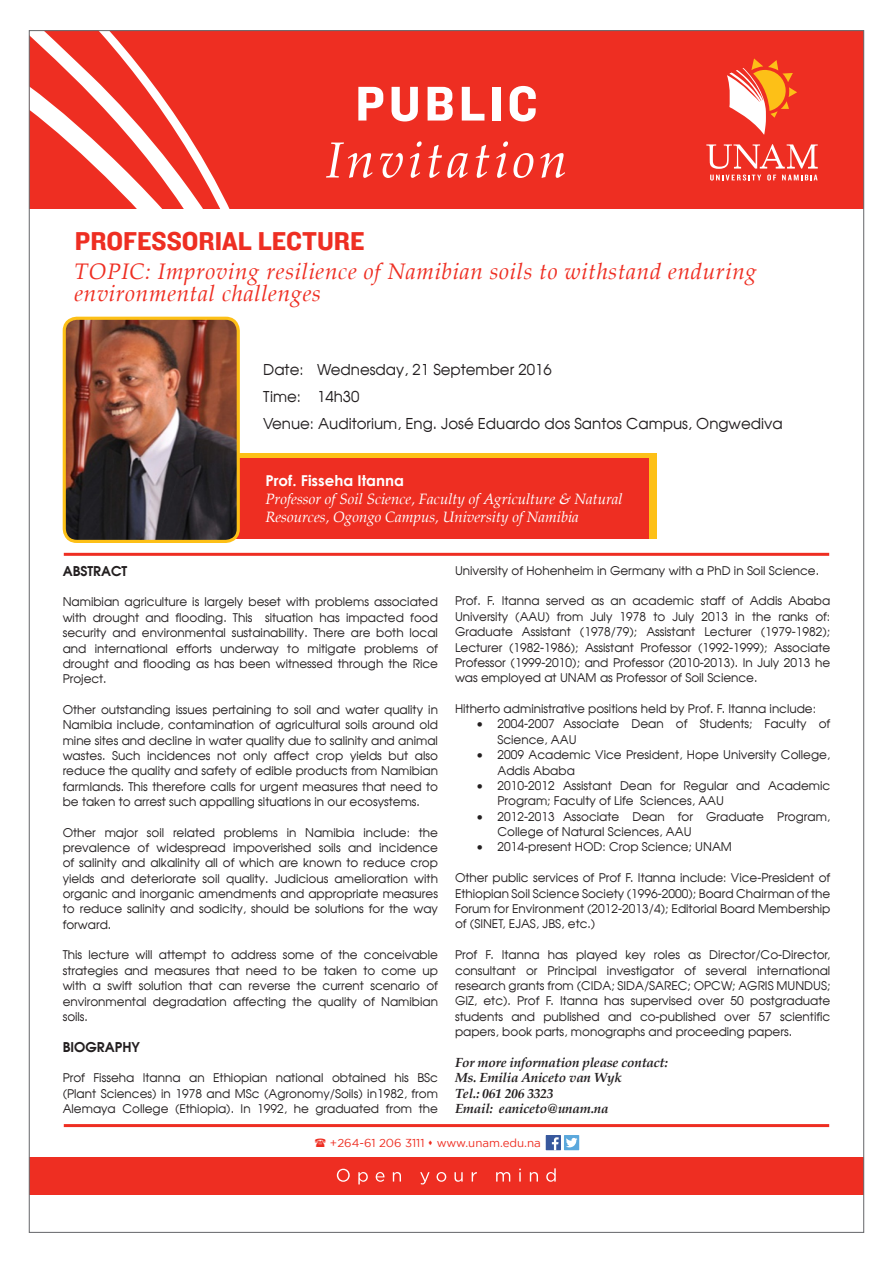
<style>
.page{position:relative;width:893px;height:1263px;background:#fff}
.page>*{position:absolute;margin:0;border:0;box-sizing:border-box;transform-origin:0 0}
.MAIN_TITLE_CATEGORY{font:italic 50.55px "Palatino";letter-spacing:.08em;color:#fff}
.MAIN_TITLE_CATEGORY-2{font:50.55px "Knockout HTF51 Middleweight";letter-spacing:.08em;color:#fff}
.EE-TEXT_General{font:26.85px "Knockout HTF51 Middleweight";color:#ee2e22}
.EE-TEXT_General-2{font:italic 22.5px/21.5px "Palatino";letter-spacing:.03em;color:#ee2e22}
.EE-TEXT_General-3{font:15px "Avalon Plain";color:#231f20}
.EE-TEXT_General-4{font:italic 15px/18px "Palatino";color:#fff}
.EE-TEXT_General-5{font:700 15px "Century Gothic";color:#fff}
.EE-TEXT_General-6{font:italic 700 13.5px "Palatino";letter-spacing:-.02em;color:#231f20}
.EE-TEXT_General-7{font:700 13.5px "Avalon";color:#231f20}
.EE-TEXT_General-8{font:12px/15.3px "Avalon Plain";color:#231f20;text-align:justify}
.Heading_main{font:11.55px "Gotham";color:#ee2e22}
</style>
<div class="page">
<div style="left:29px;top:1156px;width:835px;height:38px;background:#ee2e22"></div>
<svg style="left:337px;top:1168px;width:219px;height:16px"></svg>
<div style="left:29px;top:30px;width:835px;height:179px;background:#ee2e22"></div>
<svg style="left:31px;top:32px;width:199px;height:177px"></svg>
<svg style="left:727px;top:58px;width:70px;height:77px"></svg>
<svg style="left:706px;top:144px;width:112px;height:25px"></svg>
<svg style="left:710px;top:175px;width:51px;height:6px"></svg>
<svg style="left:767px;top:175px;width:9px;height:6px"></svg>
<svg style="left:782px;top:175px;width:35px;height:5px"></svg>
<div style="left:564px;top:1135px;width:15px;height:15px;background:#5ba8dc"></div>
<svg style="left:566px;top:1138px;width:11px;height:9px"></svg>
<div style="left:546px;top:1135px;width:15px;height:15px;background:#37589d"></div>
<svg style="left:552px;top:1137px;width:7px;height:13px"></svg>
<hr style="left:64px;top:1124px;width:765px;height:3px;background:#ee2e22">
<hr style="left:64px;top:553px;width:765px;height:3px;background:#ee2e22">
<div style="left:222px;top:453px;width:435px;height:85px;background:#fdc017"></div>
<div style="left:229px;top:458px;width:419px;height:80px;background:#ee2e22"></div>
<img style="left:64px;top:318px;width:174px;height:222px">
<div style="left:63px;top:317px;width:177px;height:226px;border:3px solid #fdc017;border-radius:13px"></div>
<p class="MAIN_TITLE_CATEGORY-2" style="left:355px;top:77px;width:184px">PUBLIC</p>
<p class="MAIN_TITLE_CATEGORY" style="left:326px;top:130px;width:243px">Invitation</p>
<p class="EE-TEXT_General" style="left:75px;top:227px;width:291px">PROFESSORIAL LECTURE</p>
<p class="EE-TEXT_General-2" style="left:74px;top:261px;width:684px">TOPIC: Improving resilience of Namibian soils to withstand enduring environmental challenges</p>
<p class="EE-TEXT_General-3" style="left:263px;top:360px;width:290px">Date: Wednesday, 21 September 2016</p>
<p class="EE-TEXT_General-3" style="left:263px;top:387px;width:98px">Time: 14h30</p>
<p class="EE-TEXT_General-3" style="left:263px;top:414px;width:521px">Venue: Auditorium, Eng. José Eduardo dos Santos Campus, Ongwediva</p>
<p class="EE-TEXT_General-5" style="left:265px;top:469px;width:140px">Prof. Fisseha Itanna</p>
<p class="EE-TEXT_General-4" style="left:265px;top:490px;width:359px">Professor of Soil Science, Faculty of Agriculture &amp; Natural<br>Resources, Ogongo Campus, University of Namibia</p>
<p class="EE-TEXT_General-7" style="left:63px;top:562px;width:66px">ABSTRACT</p>
<p class="EE-TEXT_General-8" style="left:63px;top:594px;width:377px">Namibian agriculture is largely beset with problems associated with drought and flooding. This situation has impacted food security and environmental sustainability. There are both local and international efforts underway to mitigate problems of drought and flooding as has been witnessed through the Rice Project.</p>
<p class="EE-TEXT_General-8" style="left:63px;top:702px;width:377px">Other outstanding issues pertaining to soil and water quality in Namibia include, contamination of agricultural soils around old mine sites and decline in water quality due to salinity and animal wastes. Such incidences not only affect crop yields but also reduce the quality and safety of edible products from Namibian farmlands. This therefore calls for urgent measures that need to be taken to arrest such appalling situations in our ecosystems.</p>
<p class="EE-TEXT_General-8" style="left:63px;top:824px;width:377px">Other major soil related problems in Namibia include: the prevalence of widespread impoverished soils and incidence of salinity and alkalinity all of which are known to reduce crop yields and deteriorate soil quality. Judicious amelioration with organic and inorganic amendments and appropriate measures to reduce salinity and sodicity, should be solutions for the way forward.</p>
<p class="EE-TEXT_General-8" style="left:63px;top:947px;width:377px">This lecture will attempt to address some of the conceivable strategies and measures that need to be taken to come up with a swift solution that can reverse the current scenario of environmental degradation affecting the quality of Namibian soils.</p>
<p class="EE-TEXT_General-7" style="left:63px;top:1037px;width:79px">BIOGRAPHY</p>
<p class="EE-TEXT_General-8" style="left:63px;top:1070px;width:377px">Prof Fisseha Itanna an Ethiopian national obtained his BSc (Plant Sciences) in 1978 and MSc (Agronomy/Soils) in1982, from Alemaya College (Ethiopia). In 1992, he graduated from the</p>
<p class="EE-TEXT_General-8" style="left:455px;top:562px;width:366px">University of Hohenheim in Germany with a PhD in Soil Science.</p>
<p class="EE-TEXT_General-8" style="left:455px;top:593px;width:377px">Prof. F. Itanna served as an academic staff of Addis Ababa University (AAU) from July 1978 to July 2013 in the ranks of:<br>Graduate Assistant (1978/79); Assistant Lecturer (1979-1982); Lecturer (1982-1986); Assistant Professor (1992-1999); Associate Professor (1999-2010); and Professor (2010-2013). In July 2013 he was employed at UNAM as Professor of Soil Science.</p>
<p class="EE-TEXT_General-8" style="left:455px;top:701px;width:363px">Hitherto administrative positions held by Prof. F. Itanna include:</p>
<p class="EE-TEXT_General-8" style="left:497px;top:716px;width:334px;text-indent:-21px">• 2004-2007 Associate Dean of Students; Faculty of<br>Science, AAU</p>
<p class="EE-TEXT_General-8" style="left:497px;top:747px;width:334px;text-indent:-21px">• 2009 Academic Vice President, Hope University College,<br>Addis Ababa</p>
<p class="EE-TEXT_General-8" style="left:497px;top:778px;width:334px;text-indent:-21px">• 2010-2012 Assistant Dean for Regular and Academic<br>Program; Faculty of Life Sciences, AAU</p>
<p class="EE-TEXT_General-8" style="left:497px;top:808px;width:334px;text-indent:-21px">• 2012-2013 Associate Dean for Graduate Program,<br>College of Natural Sciences, AAU</p>
<p class="EE-TEXT_General-8" style="left:476px;top:839px;width:257px">• 2014-present HOD: Crop Science; UNAM</p>
<p class="EE-TEXT_General-8" style="left:455px;top:870px;width:377px">Other public services of Prof F. Itanna include: Vice-President of Ethiopian Soil Science Society (1996-2000); Board Chairman of the Forum for Environment (2012-2013/4); Editorial Board Membership of (SINET, EJAS, JBS, etc.)</p>
<p class="EE-TEXT_General-8" style="left:455px;top:947px;width:377px">Prof F. Itanna has played key roles as Director/Co-Director, consultant or Principal investigator of several international research grants from (CIDA; SIDA/SAREC; OPCW; AGRIS MUNDUS; GIZ, etc). Prof F. Itanna has supervised over 50 postgraduate students and published and co-published over 57 scientific papers, book parts, monographs and proceeding papers.</p>
<p class="EE-TEXT_General-6" style="left:455px;top:1054px;width:214px">For more information please contact:</p>
<p class="EE-TEXT_General-6" style="left:455px;top:1070px;width:168px">Ms. Emilia Aniceto van Wyk</p>
<p class="EE-TEXT_General-6" style="left:455px;top:1085px;width:100px">Tel.: 061 206 3323</p>
<p class="EE-TEXT_General-6" style="left:455px;top:1100px;width:155px">Email: eaniceto@unam.na</p>
<p class="Heading_main" style="left:330px;top:1136px;width:212px">+264-61 206 3111 ▲ www.unam.edu.na</p>
</div>
